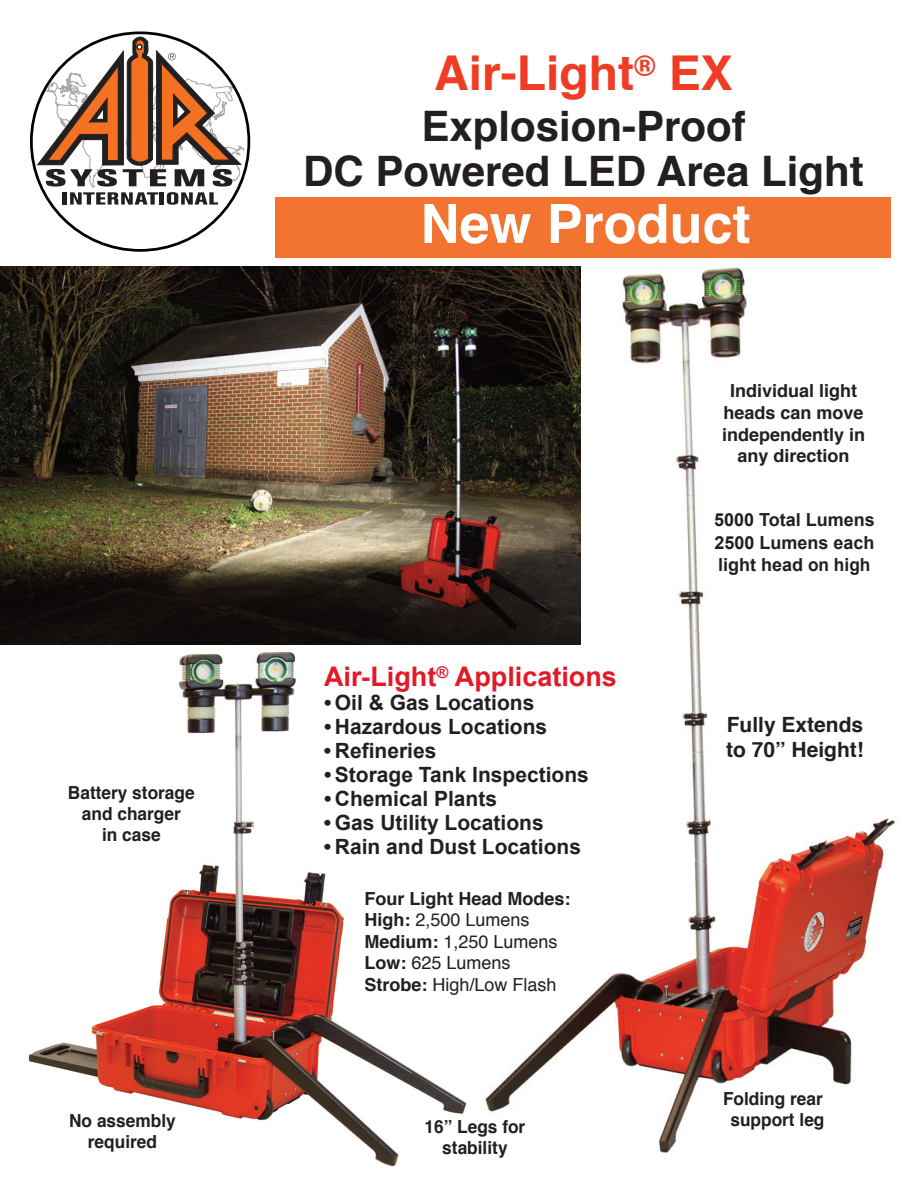
<style>
.page{position:relative;width:918px;height:1188px;background:#fff}
.page>*{position:absolute;margin:0;border:0;box-sizing:border-box;transform-origin:0 0}
.t1{font:700 54px "Helvetica";color:#fff}
.t2{font:700 48px "Helvetica";color:#ef3c25}
.t3{font:700 42px/45px "Helvetica";color:#231f20;text-align:center}
.t4{font:700 27px "Arial";color:#e21926}
.t5{font:700 21px "Arial";color:#231f20}
.t6{font:700 21px/25.2px "Helvetica";color:#231f20}
.t7{font:700 18px/21px "Helvetica";color:#231f20;text-align:center;scale:.96 1}
.t8{font:18px/21.6px "Helvetica";color:#231f20}
.t9{font:700 18px/21.6px "Helvetica";color:#231f20;text-align:center}
.t10{font:700 18px/22.5px "Arial";color:#231f20;text-align:justify}
.s1{font-weight:700}
</style>
<div class="page">
<img style="left:28px;top:652px;width:439px;height:515px">
<img style="left:484px;top:257px;width:411px;height:896px">
<svg style="left:37px;top:36px;width:208px;height:169px"></svg>
<div style="left:276px;top:197px;width:615px;height:60px;background:#f37331"></div>
<img style="left:0;top:266px;width:581px;height:378px">
<h2 class="t2" style="left:434px;top:53px;width:300px">Air-Light<sup>®</sup> EX</h2>
<h3 class="t3" style="left:303px;top:107px;width:562px">Explosion-Proof<br>DC Powered LED Area Light</h3>
<h1 class="t1" style="left:421px;top:201px;width:332px">New Product</h1>
<p class="t9" style="left:722px;top:382px;width:145px">Individual light heads can move independently in any direction</p>
<p class="t7" style="left:68px;top:784px;width:134px">Battery storage and charger<br>in case</p>
<p class="t4" style="left:324px;top:662px;width:294px">Air-Light<sup>®</sup> Applications</p>
<p class="t5" style="left:324px;top:691px;width:212px">• Oil &amp; Gas Locations</p>
<p class="t5" style="left:324px;top:715px;width:225px">• Hazardous Locations</p>
<p class="t5" style="left:324px;top:739px;width:114px">• Refineries</p>
<p class="t5" style="left:324px;top:763px;width:266px">• Storage Tank Inspections</p>
<p class="t5" style="left:324px;top:787px;width:175px">• Chemical Plants</p>
<p class="t5" style="left:324px;top:811px;width:221px">• Gas Utility Locations</p>
<p class="t5" style="left:324px;top:835px;width:259px">• Rain and Dust Locations</p>
<p class="t8" style="left:364px;top:889px;width:207px"><span class="s1">Four Light Head Modes:<br>High:</span> 2,500 Lumens<br><span class="s1">Medium:</span> 1,250 Lumens<br><span class="s1">Low:</span> 625 Lumens<br><span class="s1">Strobe:</span> High/Low Flash</p>
<p class="t7" style="left:69px;top:1111px;width:113px">No assembly required</p>
<p class="t7" style="left:425px;top:1117px;width:107px">16” Legs for stability</p>
<p class="t10" style="left:714px;top:509px;width:162px">5000 Total Lumens 2500 Lumens each light head on high</p>
<p class="t6" style="left:726px;top:714px;width:139px">Fully Extends to 70” Height!</p>
<p class="t7" style="left:723px;top:1090px;width:107px">Folding rear support leg</p>
</div>
